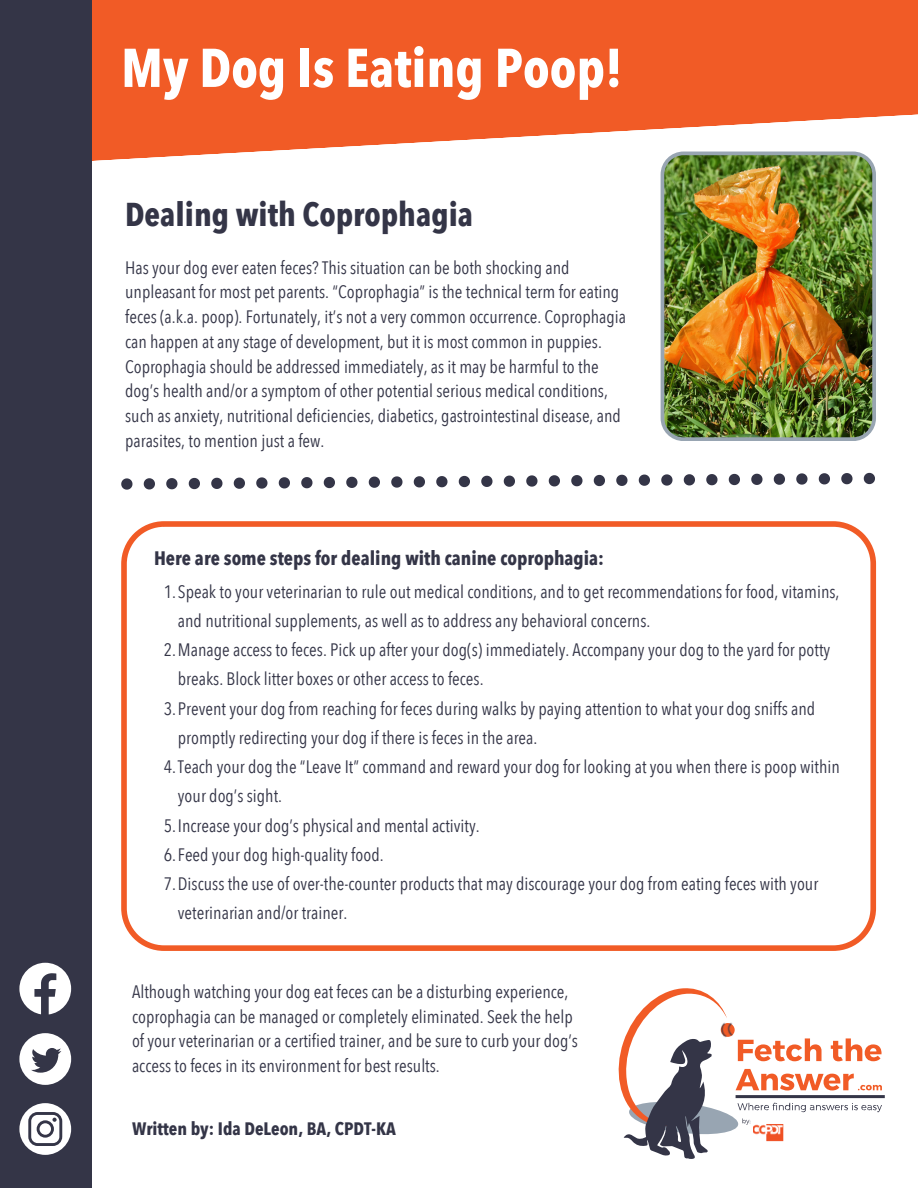
<style>
.page{position:relative;width:918px;height:1188px;background:#fff}
.page>*{position:absolute;margin:0;border:0;box-sizing:border-box;transform-origin:0 0}
.t1{font:700 54px "Avenir Next Condensed";color:#fff}
.t2{font:700 33px "Avenir Next Condensed";color:#343547}
.t3{font:700 19.5px "Avenir Next Condensed";color:#343547}
.t4{font:18px/24.8px "Avenir Next Condensed";color:#343547}
.t5{font:700 18px "Avenir Next Condensed";color:#343547}
</style>
<div class="page">
<hr style="left:736px;top:1095px;width:149px;height:3px;background:#343547">
<svg style="left:618px;top:988px;width:264px;height:171px"></svg>
<img style="left:753px;top:1124px;width:31px;height:18px">
<svg style="left:92px;top:0;width:826px;height:161px;background:#f27042"></svg>
<div style="left:0;top:0;width:92px;height:1188px;background:#343547"></div>
<svg style="left:19px;top:963px;width:52px;height:51px"></svg>
<svg style="left:19px;top:1033px;width:52px;height:52px"></svg>
<svg style="left:19px;top:1103px;width:52px;height:52px"></svg>
<img style="left:661px;top:152px;width:215px;height:289px">
<svg style="left:121px;top:473px;width:754px;height:17px"></svg>
<svg style="left:121px;top:521px;width:755px;height:430px"></svg>
<p class="t1" style="left:121px;top:33px;width:503px">My Dog Is Eating Poop!</p>
<p class="t2" style="left:125px;top:193px;width:350px">Dealing with Coprophagia</p>
<p class="t4" style="left:125px;top:255px;width:502px">Has your dog ever eaten feces? This situation can be both shocking and unpleasant for most pet parents. “Coprophagia” is the technical term for eating feces (a.k.a. poop). Fortunately, it’s not a very common occurrence. Coprophagia can happen at any stage of development, but it is most common in puppies.<br>Coprophagia should be addressed immediately, as it may be harmful to the dog’s health and/or a symptom of other potential serious medical conditions, such as anxiety, nutritional deficiencies, diabetics, gastrointestinal disease, and parasites, to mention just a few.</p>
<p class="t3" style="left:154px;top:545px;width:452px">Here are some steps for dealing with canine coprophagia:</p>
<p class="t4" style="left:178px;top:577px;width:663px;line-height:29.2px;text-indent:-14px">1.Speak to your veterinarian to rule out medical conditions, and to get recommendations for food, vitamins, and nutritional supplements, as well as to address any behavioral concerns.</p>
<p class="t4" style="left:178px;top:636px;width:654px;line-height:29.2px;text-indent:-14px">2.Manage access to feces. Pick up after your dog(s) immediately. Accompany your dog to the yard for potty breaks. Block litter boxes or other access to feces.</p>
<p class="t4" style="left:178px;top:694px;width:639px;line-height:29.2px;text-indent:-14px">3.Prevent your dog from reaching for feces during walks by paying attention to what your dog sniffs and promptly redirecting your dog if there is feces in the area.</p>
<p class="t4" style="left:178px;top:753px;width:663px;line-height:29.2px;text-indent:-14px">4.Teach your dog the “Leave It” command and reward your dog for looking at you when there is poop within your dog’s sight.</p>
<p class="t4" style="left:164px;top:814px;width:317px">5.Increase your dog’s physical and mental activity.</p>
<p class="t4" style="left:164px;top:843px;width:221px">6.Feed your dog high-quality food.</p>
<p class="t4" style="left:178px;top:870px;width:642px;line-height:29.2px;text-indent:-14px">7.Discuss the use of over-the-counter products that may discourage your dog from eating feces with your veterinarian and/or trainer.</p>
<p class="t4" style="left:132px;top:980px;width:448px">Although watching your dog eat feces can be a disturbing experience, coprophagia can be managed or completely eliminated. Seek the help of your veterinarian or a certified trainer, and be sure to curb your dog’s access to feces in its environment for best results.</p>
<p class="t5" style="left:132px;top:1117px;width:265px">Written by: Ida DeLeon, BA, CPDT-KA</p>
</div>
